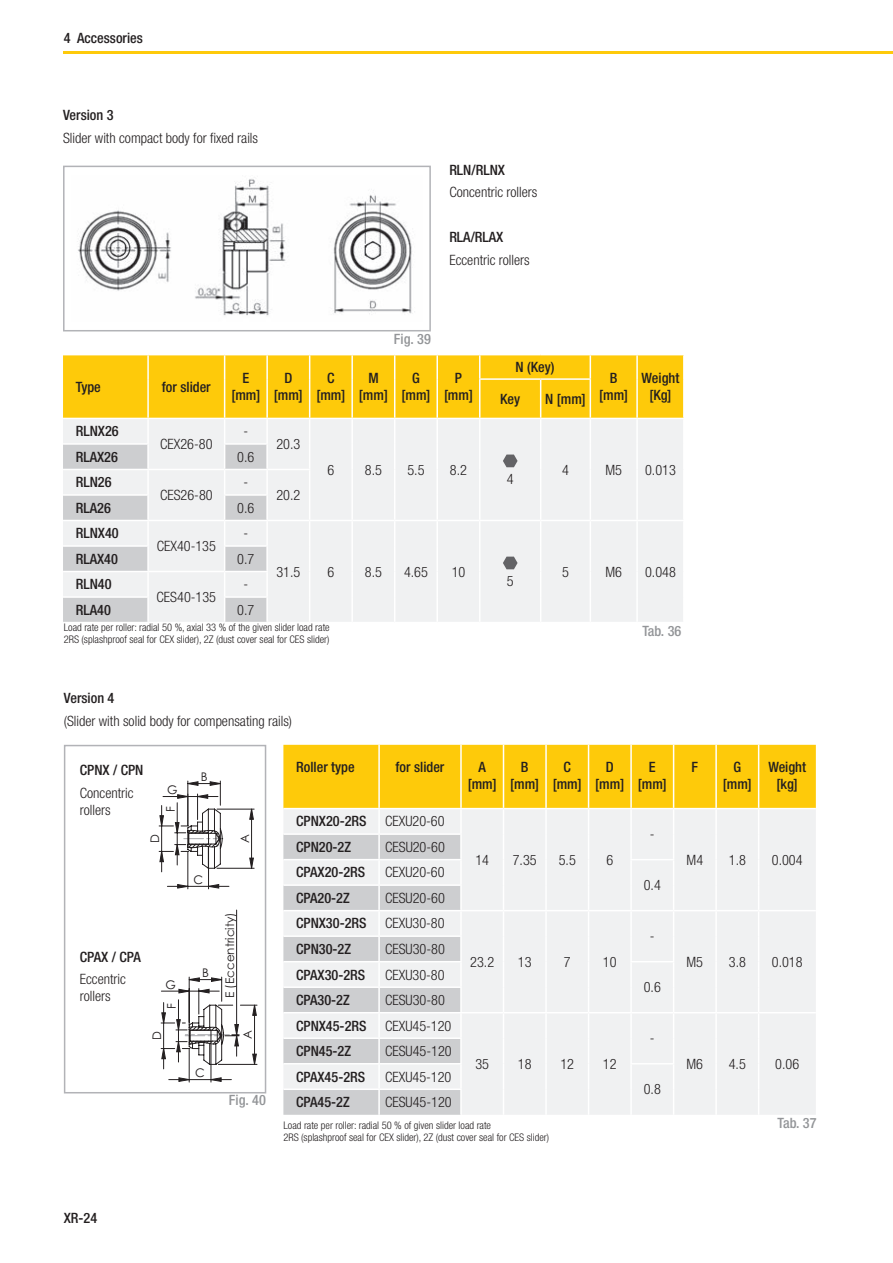
<style>
.page{position:relative;width:893px;height:1263px;background:#fff}
.page>*{position:absolute;margin:0;border:0;box-sizing:border-box;transform-origin:0 0}
.t1{font:300 condensed 14.25px/17.1px "Helvetica Neue LT Std";color:#231f20}
.t2{font:500 condensed 14.25px/17.1px "Helvetica Neue LT Std";color:#231f20;text-align:center}
.t3{font:500 condensed 14.25px "Helvetica Neue LT Std";color:#939598}
.t4{font:11.85px "Century Gothic";color:#231f20}
.t5{font:300 condensed 10.5px/12.6px "Helvetica Neue LT Std";color:#231f20}
</style>
<div class="page">
<hr style="left:64px;top:51px;width:829px;height:3px;background:#feca0a">
<svg style="left:63px;top:355px;width:621px;height:267px"></svg>
<img style="left:78px;top:179px;width:337px;height:137px">
<div style="left:63px;top:166px;width:368px;height:165px;border:2px solid #b2b3b7"></div>
<svg style="left:283px;top:745px;width:533px;height:370px"></svg>
<div style="left:64px;top:745px;width:202px;height:348px;border:2px solid #b2b3b7"></div>
<svg style="left:159px;top:781px;width:98px;height:301px"></svg>
<p class="t2" style="left:64px;top:29px;width:81px">4 Accessories</p>
<p class="t2" style="left:63px;top:107px;width:52px">Version 3</p>
<p class="t1" style="left:63px;top:129px;width:197px">Slider with compact body for fixed rails</p>
<p class="t2" style="left:449px;top:161px;width:57px">RLN/RLNX</p>
<p class="t1" style="left:449px;top:184px;width:90px">Concentric rollers</p>
<p class="t2" style="left:449px;top:229px;width:56px">RLA/RLAX</p>
<p class="t1" style="left:449px;top:251px;width:82px">Eccentric rollers</p>
<p class="t3" style="left:394px;top:331px;width:38px">Fig. 39</p>
<p class="t2" style="left:76px;top:378px;width:27px">Type</p>
<p class="t2" style="left:162px;top:378px;width:50px">for slider</p>
<p class="t2" style="left:231px;top:369px;width:31px">E [mm]</p>
<p class="t2" style="left:274px;top:369px;width:31px">D [mm]</p>
<p class="t2" style="left:316px;top:369px;width:31px">C [mm]</p>
<p class="t2" style="left:359px;top:369px;width:31px">M [mm]</p>
<p class="t2" style="left:401px;top:369px;width:31px">G [mm]</p>
<p class="t2" style="left:444px;top:369px;width:31px">P [mm]</p>
<p class="t2" style="left:76px;top:422px;width:44px">RLNX26</p>
<p class="t1" style="left:160px;top:435px;width:54px">CEX26-80</p>
<p class="t1" style="left:244px;top:423px;width:6px">-</p>
<p class="t2" style="left:76px;top:448px;width:44px">RLAX26</p>
<p class="t1" style="left:237px;top:448px;width:19px">0.6</p>
<p class="t2" style="left:76px;top:473px;width:37px">RLN26</p>
<p class="t1" style="left:160px;top:486px;width:54px">CES26-80</p>
<p class="t1" style="left:243px;top:474px;width:6px">-</p>
<p class="t2" style="left:76px;top:499px;width:37px">RLA26</p>
<p class="t1" style="left:237px;top:499px;width:19px">0.6</p>
<p class="t2" style="left:76px;top:524px;width:44px">RLNX40</p>
<p class="t1" style="left:157px;top:537px;width:61px">CEX40-135</p>
<p class="t1" style="left:243px;top:525px;width:6px">-</p>
<p class="t2" style="left:76px;top:550px;width:44px">RLAX40</p>
<p class="t1" style="left:237px;top:550px;width:19px">0.7</p>
<p class="t2" style="left:76px;top:576px;width:37px">RLN40</p>
<p class="t1" style="left:157px;top:588px;width:61px">CES40-135</p>
<p class="t1" style="left:243px;top:576px;width:6px">-</p>
<p class="t2" style="left:76px;top:601px;width:37px">RLA40</p>
<p class="t1" style="left:237px;top:601px;width:19px">0.7</p>
<p class="t1" style="left:276px;top:435px;width:25px">20.3</p>
<p class="t1" style="left:276px;top:486px;width:25px">20.2</p>
<p class="t1" style="left:328px;top:461px;width:8px">6</p>
<p class="t1" style="left:365px;top:461px;width:19px">8.5</p>
<p class="t1" style="left:407px;top:461px;width:19px">5.5</p>
<p class="t1" style="left:450px;top:461px;width:19px">8.2</p>
<p class="t1" style="left:276px;top:563px;width:25px">31.5</p>
<p class="t1" style="left:327px;top:563px;width:8px">6</p>
<p class="t1" style="left:365px;top:563px;width:19px">8.5</p>
<p class="t1" style="left:404px;top:563px;width:25px">4.65</p>
<p class="t1" style="left:452px;top:563px;width:15px">10</p>
<p class="t5" style="left:64px;top:621px;width:267px">Load rate per roller: radial 50 %, axial 33 % of the given slider load rate<br>2RS (splashproof seal for CEX slider), 2Z (dust cover seal for CES slider)</p>
<p class="t2" style="left:64px;top:689px;width:52px">Version 4</p>
<p class="t1" style="left:64px;top:712px;width:230px">(Slider with solid body for compensating rails)</p>
<p class="t2" style="left:516px;top:358px;width:41px">N (Key)</p>
<p class="t2" style="left:599px;top:369px;width:31px">B [mm]</p>
<p class="t2" style="left:642px;top:369px;width:39px">Weight</p>
<p class="t2" style="left:500px;top:390px;width:22px">Key</p>
<p class="t2" style="left:545px;top:390px;width:42px">N [mm]</p>
<p class="t2" style="left:649px;top:386px;width:24px">[Kg]</p>
<p class="t1" style="left:507px;top:471px;width:8px">4</p>
<p class="t1" style="left:507px;top:573px;width:8px">5</p>
<p class="t1" style="left:562px;top:461px;width:8px">4</p>
<p class="t1" style="left:605px;top:461px;width:18px">M5</p>
<p class="t1" style="left:645px;top:461px;width:32px">0.013</p>
<p class="t1" style="left:562px;top:563px;width:8px">5</p>
<p class="t1" style="left:605px;top:563px;width:18px">M6</p>
<p class="t1" style="left:645px;top:563px;width:32px">0.048</p>
<p class="t3" style="left:642px;top:622px;width:40px">Tab. 36</p>
<p class="t2" style="left:80px;top:761px;width:65px">CPNX / CPN</p>
<p class="t1" style="left:80px;top:784px;width:55px">Concentric rollers</p>
<p class="t4" style="left:167px;top:781px;width:12px">G</p>
<p class="t4" style="left:162px;top:812px;width:7px;rotate:-90deg">F</p>
<p class="t4" style="left:201px;top:768px;width:8px">B</p>
<p class="t4" style="left:147px;top:843px;width:10px;rotate:-90deg">D</p>
<p class="t4" style="left:236px;top:843px;width:10px;rotate:-90deg">A</p>
<p class="t2" style="left:80px;top:948px;width:62px">CPAX / CPA</p>
<p class="t1" style="left:80px;top:970px;width:48px">Eccentric rollers</p>
<p class="t4" style="left:165px;top:976px;width:12px">G</p>
<p class="t4" style="left:163px;top:1009px;width:7px;rotate:-90deg">F</p>
<p class="t4" style="left:149px;top:1040px;width:10px;rotate:-90deg">D</p>
<p class="t4" style="left:193px;top:871px;width:11px">C</p>
<p class="t4" style="left:202px;top:964px;width:8px">B</p>
<p class="t4" style="left:195px;top:1064px;width:11px">C</p>
<p class="t4" style="left:221px;top:998px;width:87px;rotate:-90deg">E (Eccentricity)</p>
<p class="t4" style="left:239px;top:1039px;width:10px;rotate:-90deg">A</p>
<p class="t3" style="left:229px;top:1091px;width:38px">Fig. 40</p>
<p class="t2" style="left:296px;top:758px;width:60px">Roller type</p>
<p class="t2" style="left:396px;top:758px;width:50px">for slider</p>
<p class="t2" style="left:468px;top:758px;width:31px">A [mm]</p>
<p class="t2" style="left:510px;top:758px;width:31px">B [mm]</p>
<p class="t2" style="left:553px;top:758px;width:31px">C [mm]</p>
<p class="t2" style="left:595px;top:758px;width:31px">D [mm]</p>
<p class="t2" style="left:638px;top:758px;width:31px">E [mm]</p>
<p class="t2" style="left:692px;top:758px;width:8px">F</p>
<p class="t2" style="left:723px;top:758px;width:31px">G [mm]</p>
<p class="t2" style="left:768px;top:758px;width:39px">Weight [kg]</p>
<p class="t2" style="left:296px;top:813px;width:72px">CPNX20-2RS</p>
<p class="t1" style="left:385px;top:813px;width:61px">CEXU20-60</p>
<p class="t1" style="left:475px;top:851px;width:15px">14</p>
<p class="t1" style="left:513px;top:851px;width:25px">7.35</p>
<p class="t1" style="left:559px;top:851px;width:19px">5.5</p>
<p class="t1" style="left:606px;top:851px;width:8px">6</p>
<p class="t1" style="left:650px;top:825px;width:6px">-</p>
<p class="t2" style="left:296px;top:838px;width:56px">CPN20-2Z</p>
<p class="t1" style="left:385px;top:838px;width:61px">CESU20-60</p>
<p class="t2" style="left:296px;top:864px;width:71px">CPAX20-2RS</p>
<p class="t1" style="left:385px;top:864px;width:61px">CEXU20-60</p>
<p class="t1" style="left:686px;top:851px;width:18px">M4</p>
<p class="t1" style="left:729px;top:851px;width:19px">1.8</p>
<p class="t1" style="left:772px;top:851px;width:32px">0.004</p>
<p class="t2" style="left:296px;top:889px;width:55px">CPA20-2Z</p>
<p class="t1" style="left:385px;top:889px;width:61px">CESU20-60</p>
<p class="t2" style="left:296px;top:915px;width:72px">CPNX30-2RS</p>
<p class="t1" style="left:385px;top:915px;width:61px">CEXU30-80</p>
<p class="t2" style="left:296px;top:940px;width:56px">CPN30-2Z</p>
<p class="t1" style="left:385px;top:940px;width:61px">CESU30-80</p>
<p class="t2" style="left:296px;top:966px;width:71px">CPAX30-2RS</p>
<p class="t1" style="left:385px;top:966px;width:61px">CEXU30-80</p>
<p class="t2" style="left:296px;top:991px;width:55px">CPA30-2Z</p>
<p class="t1" style="left:385px;top:991px;width:61px">CESU30-80</p>
<p class="t2" style="left:296px;top:1017px;width:72px">CPNX45-2RS</p>
<p class="t1" style="left:385px;top:1017px;width:68px">CEXU45-120</p>
<p class="t2" style="left:296px;top:1042px;width:56px">CPN45-2Z</p>
<p class="t1" style="left:385px;top:1042px;width:68px">CESU45-120</p>
<p class="t2" style="left:296px;top:1068px;width:71px">CPAX45-2RS</p>
<p class="t1" style="left:385px;top:1068px;width:68px">CEXU45-120</p>
<p class="t2" style="left:296px;top:1093px;width:55px">CPA45-2Z</p>
<p class="t1" style="left:385px;top:1093px;width:68px">CESU45-120</p>
<p class="t1" style="left:470px;top:953px;width:25px">23.2</p>
<p class="t1" style="left:518px;top:953px;width:15px">13</p>
<p class="t1" style="left:564px;top:953px;width:8px">7</p>
<p class="t1" style="left:603px;top:953px;width:15px">10</p>
<p class="t1" style="left:475px;top:1055px;width:15px">35</p>
<p class="t1" style="left:518px;top:1055px;width:15px">18</p>
<p class="t1" style="left:560px;top:1055px;width:15px">12</p>
<p class="t1" style="left:603px;top:1055px;width:15px">12</p>
<p class="t5" style="left:283px;top:1118px;width:267px">Load rate per roller: radial 50 % of given slider load rate<br>2RS (splashproof seal for CEX slider), 2Z (dust cover seal for CES slider)</p>
<p class="t1" style="left:644px;top:876px;width:19px">0.4</p>
<p class="t1" style="left:650px;top:927px;width:6px">-</p>
<p class="t1" style="left:644px;top:978px;width:19px">0.6</p>
<p class="t1" style="left:650px;top:1029px;width:6px">-</p>
<p class="t1" style="left:644px;top:1080px;width:19px">0.8</p>
<p class="t1" style="left:686px;top:953px;width:18px">M5</p>
<p class="t1" style="left:729px;top:953px;width:19px">3.8</p>
<p class="t1" style="left:772px;top:953px;width:32px">0.018</p>
<p class="t1" style="left:686px;top:1055px;width:18px">M6</p>
<p class="t1" style="left:729px;top:1055px;width:19px">4.5</p>
<p class="t1" style="left:775px;top:1055px;width:25px">0.06</p>
<p class="t3" style="left:777px;top:1115px;width:40px">Tab. 37</p>
<p class="t2" style="left:64px;top:1210px;width:35px">XR-24</p>
</div>
